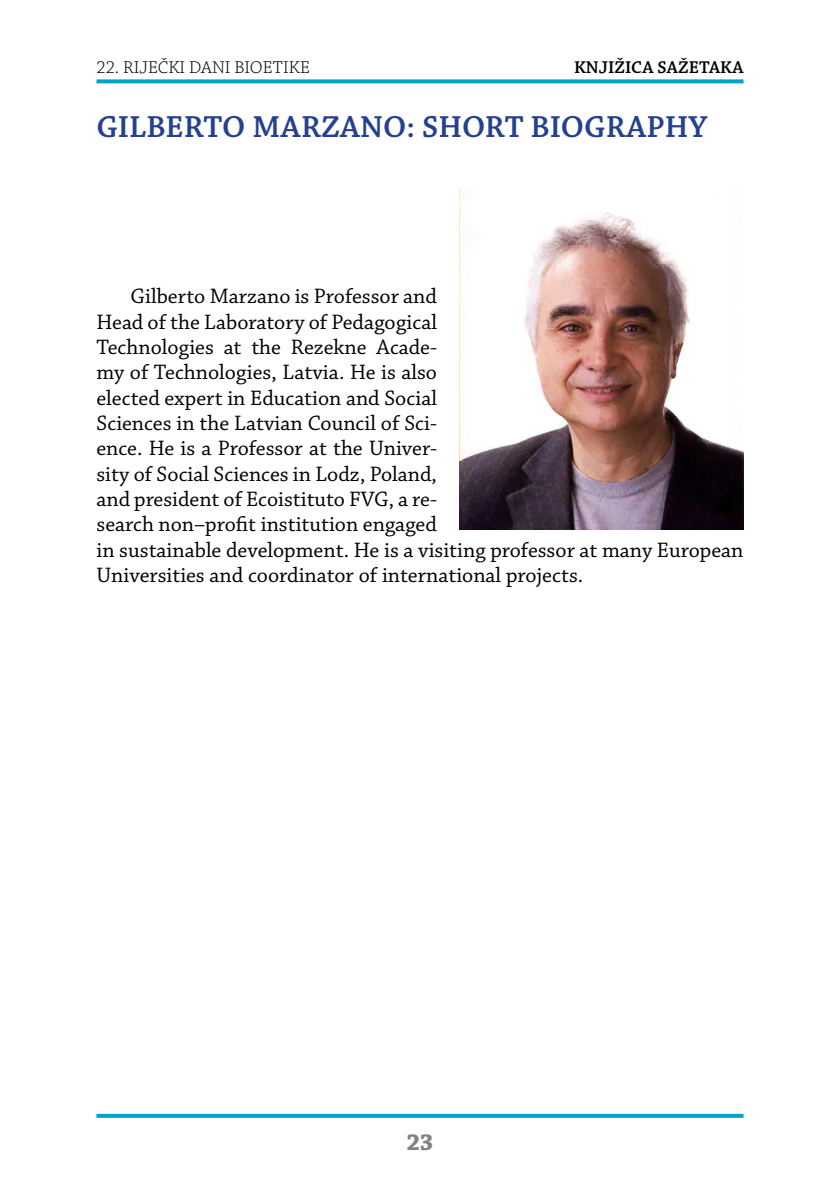
<style>
.page{position:relative;width:840px;height:1191px;background:#fff}
.page>*{position:absolute;margin:0;border:0;box-sizing:border-box;transform-origin:0 0}
.t1{font:600 32px "Chaparral Pro";color:#25408f}
.t2{font:700 24px "Chaparral Pro";color:#808285}
.t3{font:22px/25.2px "Chaparral Pro";color:#000}
.t4{font:300 18px "Chaparral Pro";color:#000}
.t5{font:600 18px "Chaparral Pro";color:#000}
</style>
<div class="page">
<svg style="left:96px;top:79px;width:647px;height:4px;background:#19aad0"></svg>
<svg style="left:96px;top:1113px;width:647px;height:4px;background:#37b5d6"></svg>
<img style="left:459px;top:189px;width:284px;height:340px">
<p class="t4" style="left:96px;top:58px;width:215px">22. RIJEČKI DANI BIOETIKE</p>
<p class="t5" style="left:573px;top:57px;width:171px">KNJIŽICA SAŽETAKA</p>
<h1 class="t1" style="left:96px;top:109px;width:612px">GILBERTO MARZANO: SHORT BIOGRAPHY</h1>
<p class="t3" style="left:96px;top:285px;width:648px;text-indent:34px">Gilberto Marzano is Professor and<br>Head of the Laboratory of Pedagogical<br>Technologies at the Rezekne Acade-<br>my of Technologies, Latvia. He is also<br>elected expert in Education and Social<br>Sciences in the Latvian Council of Sci-<br>ence. He is a Professor at the Univer-<br>sity of Social Sciences in Lodz, Poland,<br>and president of Ecoistituto FVG, a re-<br>search non–profit institution engaged<br>in sustainable development. He is a visiting professor at many European Universities and coordinator of international projects.</p>
<p class="t2" style="left:406px;top:1128px;width:29px">23</p>
</div>
